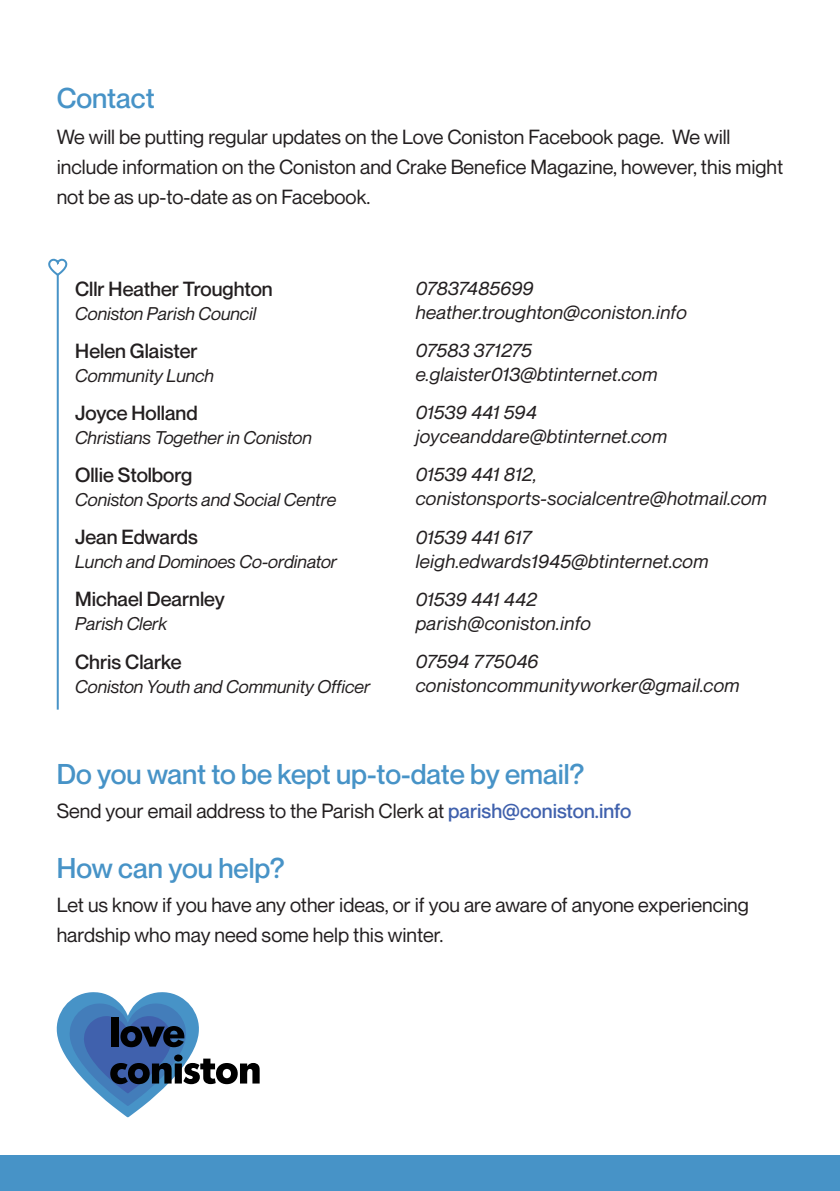
<style>
.page{position:relative;width:840px;height:1191px;background:#fff}
.page>*{position:absolute;margin:0;border:0;box-sizing:border-box;transform-origin:0 0}
.t1{font:500 28px "Neue Montreal";color:#4793c7}
.t2{font:20px/30px "Neue Montreal";color:#231f20}
.t3{font:500 20px "Neue Montreal";color:#231f20}
.t4{font:italic 19px "Neue Montreal";letter-spacing:.02em;color:#231f20}
.t5{font:italic 19px "Neue Montreal";color:#231f20}
.t6{font:italic 18px "Neue Montreal";color:#231f20}
.s1{font-weight:500;color:#4061ad}
</style>
<div class="page">
<div style="left:0;top:1155px;width:839px;height:36px;background:#4793c7"></div>
<svg style="left:56px;top:992px;width:203px;height:125px"></svg>
<hr style="left:57px;top:274px;width:2px;height:435px;background:#4793c7">
<svg style="left:48px;top:258px;width:20px;height:19px"></svg>
<p class="t1" style="left:57px;top:81px;width:99px">Contact</p>
<p class="t2" style="left:57px;top:122px;width:727px">We will be putting regular updates on the Love Coniston Facebook page. We will include information on the Coniston and Crake Benefice Magazine, however, this might not be as up-to-date as on Facebook.</p>
<p class="t3" style="left:75px;top:276px;width:199px">Cllr Heather Troughton</p>
<p class="t6" style="left:75px;top:302px;width:182px">Coniston Parish Council</p>
<p class="t3" style="left:75px;top:338px;width:124px">Helen Glaister</p>
<p class="t6" style="left:75px;top:364px;width:140px">Community Lunch</p>
<p class="t3" style="left:75px;top:400px;width:124px">Joyce Holland</p>
<p class="t6" style="left:75px;top:426px;width:238px">Christians Together in Coniston</p>
<p class="t3" style="left:75px;top:463px;width:119px">Ollie Stolborg</p>
<p class="t6" style="left:75px;top:489px;width:262px">Coniston Sports and Social Centre</p>
<p class="t3" style="left:75px;top:525px;width:124px">Jean Edwards</p>
<p class="t6" style="left:75px;top:551px;width:263px">Lunch and Dominoes Co-ordinator</p>
<p class="t3" style="left:75px;top:587px;width:151px">Michael Dearnley</p>
<p class="t6" style="left:75px;top:613px;width:93px">Parish Clerk</p>
<p class="t3" style="left:75px;top:649px;width:108px">Chris Clarke</p>
<p class="t6" style="left:75px;top:675px;width:296px">Coniston Youth and Community Officer</p>
<p class="t4" style="left:415px;top:276px;width:119px">07837485699</p>
<p class="t4" style="left:415px;top:300px;width:272px">heather.troughton@coniston.info</p>
<p class="t5" style="left:415px;top:339px;width:117px">07583 371275</p>
<p class="t4" style="left:415px;top:363px;width:243px">e.glaister013@btinternet.com</p>
<p class="t4" style="left:415px;top:401px;width:122px">01539 441 594</p>
<p class="t4" style="left:415px;top:425px;width:253px">joyceanddare@btinternet.com</p>
<p class="t4" style="left:415px;top:463px;width:122px">01539 441 812,</p>
<p class="t4" style="left:415px;top:487px;width:352px">conistonsports-socialcentre@hotmail.com</p>
<p class="t4" style="left:415px;top:525px;width:117px">01539 441 617</p>
<p class="t4" style="left:415px;top:549px;width:294px">leigh.edwards1945@btinternet.com</p>
<p class="t4" style="left:415px;top:587px;width:123px">01539 441 442</p>
<p class="t4" style="left:415px;top:611px;width:176px">parish@coniston.info</p>
<p class="t4" style="left:415px;top:649px;width:124px">07594 775046</p>
<p class="t4" style="left:415px;top:673px;width:325px">conistoncommunityworker@gmail.com</p>
<p class="t1" style="left:57px;top:756px;width:529px">Do you want to be kept up-to-date by email?</p>
<p class="t2" style="left:57px;top:795px;width:575px">Send your email address to the Parish Clerk at <span class="s1">parish@coniston.info</span></p>
<p class="t1" style="left:57px;top:850px;width:229px">How can you help?</p>
<p class="t2" style="left:57px;top:889px;width:693px">Let us know if you have any other ideas, or if you are aware of anyone experiencing hardship who may need some help this winter.</p>
</div>
